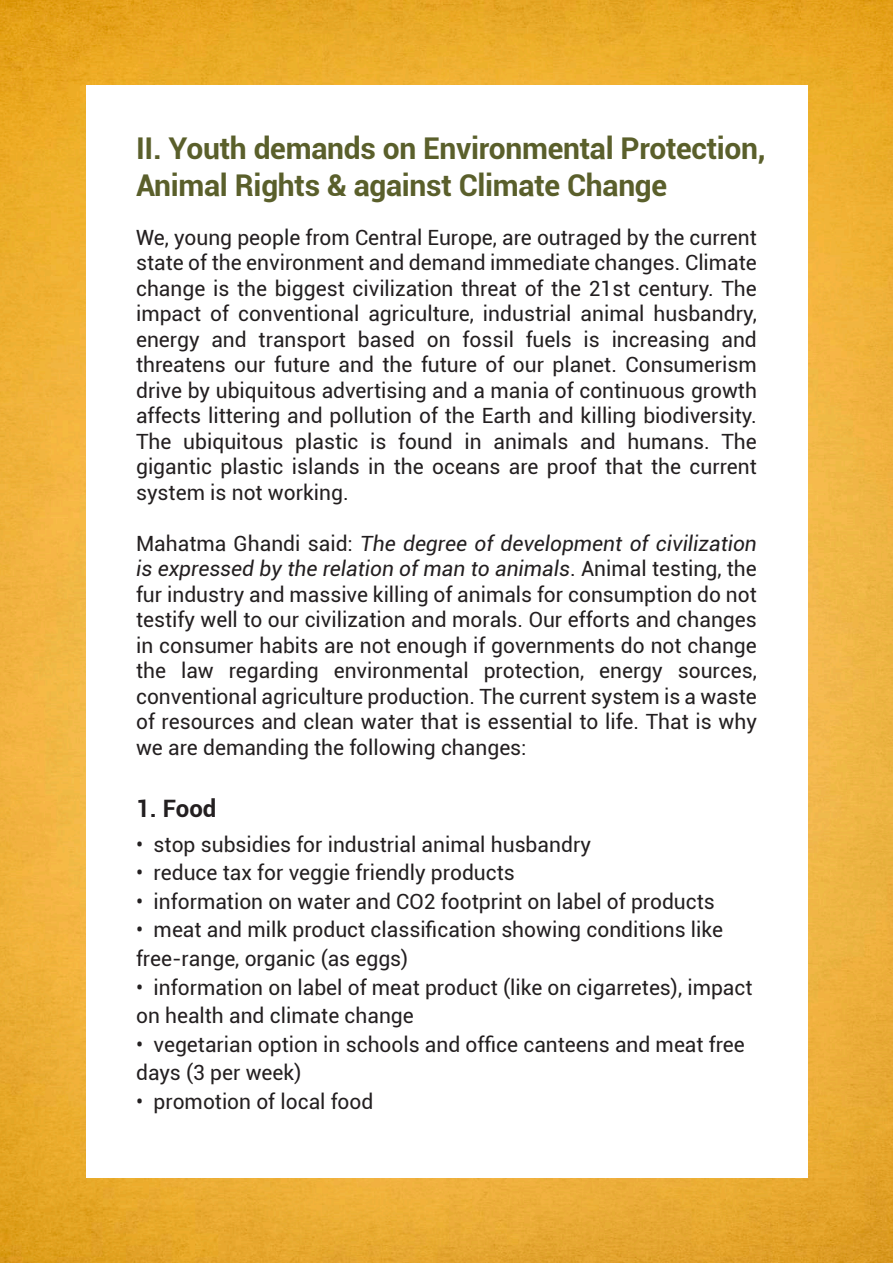
<style>
.page{position:relative;width:893px;height:1263px;background:#fff}
.page>*{position:absolute;margin:0;border:0;box-sizing:border-box;transform-origin:0 0}
.t1{font:700 30px/37.5px "Roboto";letter-spacing:-.01em;color:#5a5f2b}
.t2{font:700 24px "Roboto";color:#231f20}
.t3{font:21px/25.5px "Roboto";color:#231f20}
.s1{font-style:italic}
</style>
<div class="page">
<img style="left:0;top:0;width:893px;height:1263px">
<div style="left:86px;top:85px;width:721px;height:1093px;background:#fff"></div>
<h1 class="t1" style="left:136px;top:128px;width:631px">II. Youth demands on Environmental Protection,<br>Animal Rights &amp; against Climate Change</h1>
<p class="t3" style="left:136px;top:223px;width:622px;text-align:justify">We, young people from Central Europe, are outraged by the current state of the environment and demand immediate changes. Climate change is the biggest civilization threat of the 21st century. The impact of conventional agriculture, industrial animal husbandry, energy and transport based on fossil fuels is increasing and threatens our future and the future of our planet. Consumerism drive by ubiquitous advertising and a mania of continuous growth affects littering and pollution of the Earth and killing biodiversity.<br>The ubiquitous plastic is found in animals and humans. The gigantic plastic islands in the oceans are proof that the current system is not working.</p>
<p class="t3" style="left:136px;top:529px;width:622px;text-align:justify">Mahatma Ghandi said: <span class="s1">The degree of development of civilization is expressed by the relation of man to animals</span>. Animal testing, the fur industry and massive killing of animals for consumption do not testify well to our civilization and morals. Our efforts and changes in consumer habits are not enough if governments do not change the law regarding environmental protection, energy sources, conventional agriculture production. The current system is a waste of resources and clean water that is essential to life. That is why we are demanding the following changes:</p>
<p class="t2" style="left:136px;top:792px;width:82px">1. Food</p>
<p class="t3" style="left:136px;top:831px;width:457px">• stop subsidies for industrial animal husbandry</p>
<p class="t3" style="left:136px;top:859px;width:380px">• reduce tax for veggie friendly products</p>
<p class="t3" style="left:136px;top:888px;width:580px">• information on water and CO2 footprint on label of products</p>
<p class="t3" style="left:136px;top:915px;width:589px;line-height:28.5px">• meat and milk product classification showing conditions like free-range, organic (as eggs)</p>
<p class="t3" style="left:136px;top:972px;width:618px;line-height:28.5px">• information on label of meat product (like on cigarretes), impact on health and climate change</p>
<p class="t3" style="left:136px;top:1029px;width:610px;line-height:28.5px">• vegetarian option in schools and office canteens and meat free days (3 per week)</p>
<p class="t3" style="left:136px;top:1087px;width:239px">• promotion of local food</p>
</div>
